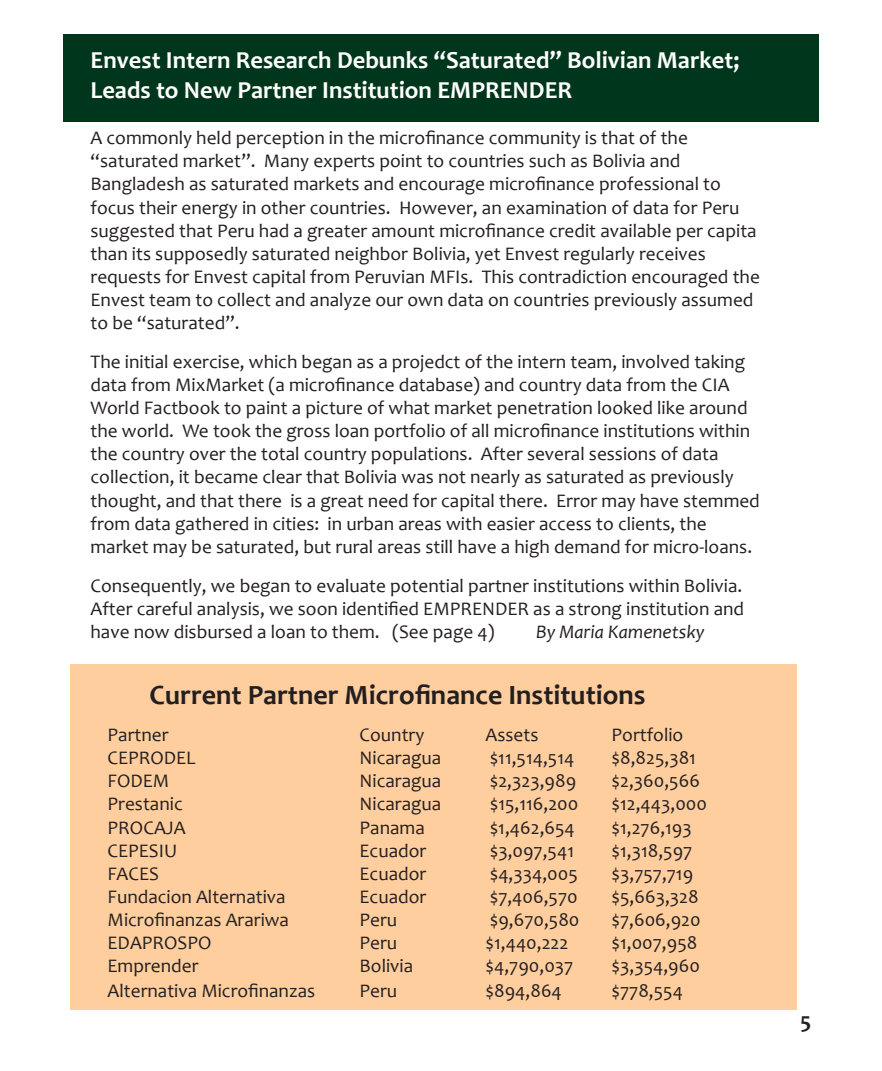
<style>
.page{position:relative;width:882px;height:1071px;background:#fff}
.page>*{position:absolute;margin:0;border:0;box-sizing:border-box;transform-origin:0 0}
.t1{font:700 28px "Candara";color:#231f20}
.t2{font:700 24.5px/29.4px "Candara";color:#fff}
.t3{font:700 22.75px "Candara";color:#231f20}
.t4{font:19.25px/23.1px "Candara";color:#231f20}
.t5{font:italic 19.25px "Candara";color:#231f20}
</style>
<div class="page">
<div style="left:63px;top:35px;width:756px;height:87px;background:#00361b"></div>
<div style="left:71px;top:665px;width:726px;height:345px;background:#ffce9e"></div>
<p class="t2" style="left:91px;top:45px;width:651px">Envest Intern Research Debunks “Saturated” Bolivian Market;<br>Leads to New Partner Institution EMPRENDER</p>
<p class="t4" style="left:91px;top:126px;width:671px">A commonly held perception in the microfinance community is that of the “saturated market”. Many experts point to countries such as Bolivia and Bangladesh as saturated markets and encourage microfinance professional to focus their energy in other countries. However, an examination of data for Peru suggested that Peru had a greater amount microfinance credit available per capita than its supposedly saturated neighbor Bolivia, yet Envest regularly receives requests for Envest capital from Peruvian MFIs. This contradiction encouraged the Envest team to collect and analyze our own data on countries previously assumed to be “saturated”.</p>
<p class="t4" style="left:91px;top:350px;width:671px">The initial exercise, which began as a projedct of the intern team, involved taking data from MixMarket (a microfinance database) and country data from the CIA World Factbook to paint a picture of what market penetration looked like around the world. We took the gross loan portfolio of all microfinance institutions within the country over the total country populations. After several sessions of data collection, it became clear that Bolivia was not nearly as saturated as previously thought, and that there is a great need for capital there. Error may have stemmed from data gathered in cities: in urban areas with easier access to clients, the market may be saturated, but rural areas still have a high demand for micro-loans.</p>
<p class="t4" style="left:91px;top:574px;width:655px;text-align:justify">Consequently, we began to evaluate potential partner institutions within Bolivia.<br>After careful analysis, we soon identified EMPRENDER as a strong institution and have now disbursed a loan to them. (See page 4)</p>
<p class="t5" style="left:536px;top:619px;width:170px">By Maria Kamenetsky</p>
<p class="t1" style="left:150px;top:677px;width:498px">Current Partner Microfinance Institutions</p>
<p class="t4" style="left:108px;top:723px;width:62px">Partner</p>
<p class="t4" style="left:360px;top:723px;width:66px">Country</p>
<p class="t4" style="left:486px;top:723px;width:54px">Assets</p>
<p class="t4" style="left:612px;top:723px;width:73px">Portfolio</p>
<p class="t4" style="left:108px;top:746px;width:90px">CEPRODEL</p>
<p class="t4" style="left:360px;top:746px;width:83px">Nicaragua</p>
<p class="t4" style="left:490px;top:746px;width:86px">$11,514,514</p>
<p class="t4" style="left:612px;top:746px;width:86px">$8,825,381</p>
<p class="t4" style="left:108px;top:769px;width:63px">FODEM</p>
<p class="t4" style="left:360px;top:769px;width:83px">Nicaragua</p>
<p class="t4" style="left:490px;top:769px;width:88px">$2,323,989</p>
<p class="t4" style="left:612px;top:769px;width:90px">$2,360,566</p>
<p class="t4" style="left:108px;top:792px;width:77px">Prestanic</p>
<p class="t4" style="left:360px;top:792px;width:83px">Nicaragua</p>
<p class="t4" style="left:490px;top:792px;width:90px">$15,116,200</p>
<p class="t4" style="left:612px;top:792px;width:97px">$12,443,000</p>
<p class="t4" style="left:108px;top:816px;width:79px">PROCAJA</p>
<p class="t4" style="left:360px;top:816px;width:67px">Panama</p>
<p class="t4" style="left:490px;top:816px;width:87px">$1,462,654</p>
<p class="t4" style="left:612px;top:816px;width:82px">$1,276,193</p>
<p class="t4" style="left:108px;top:839px;width:71px">CEPESIU</p>
<p class="t4" style="left:360px;top:839px;width:68px">Ecuador</p>
<p class="t4" style="left:490px;top:839px;width:86px">$3,097,541</p>
<p class="t4" style="left:612px;top:839px;width:82px">$1,318,597</p>
<p class="t4" style="left:108px;top:862px;width:53px">FACES</p>
<p class="t4" style="left:360px;top:862px;width:68px">Ecuador</p>
<p class="t4" style="left:490px;top:862px;width:90px">$4,334,005</p>
<p class="t4" style="left:612px;top:862px;width:83px">$3,757,719</p>
<p class="t4" style="left:108px;top:885px;width:180px">Fundacion Alternativa</p>
<p class="t4" style="left:360px;top:885px;width:68px">Ecuador</p>
<p class="t4" style="left:490px;top:885px;width:89px">$7,406,570</p>
<p class="t4" style="left:612px;top:885px;width:89px">$5,663,328</p>
<p class="t4" style="left:108px;top:908px;width:183px">Microfinanzas Arariwa</p>
<p class="t4" style="left:360px;top:908px;width:39px">Peru</p>
<p class="t4" style="left:490px;top:908px;width:91px">$9,670,580</p>
<p class="t4" style="left:612px;top:908px;width:91px">$7,606,920</p>
<p class="t4" style="left:108px;top:931px;width:105px">EDAPROSPO</p>
<p class="t4" style="left:360px;top:931px;width:39px">Peru</p>
<p class="t4" style="left:486px;top:931px;width:84px">$1,440,222</p>
<p class="t4" style="left:612px;top:931px;width:87px">$1,007,958</p>
<p class="t4" style="left:108px;top:954px;width:92px">Emprender</p>
<p class="t4" style="left:360px;top:954px;width:55px">Bolivia</p>
<p class="t4" style="left:486px;top:954px;width:89px">$4,790,037</p>
<p class="t4" style="left:612px;top:954px;width:90px">$3,354,960</p>
<p class="t4" style="left:108px;top:979px;width:209px">Alternativa Microfinanzas</p>
<p class="t4" style="left:360px;top:979px;width:39px">Peru</p>
<p class="t4" style="left:486px;top:979px;width:78px">$894,864</p>
<p class="t4" style="left:612px;top:979px;width:73px">$778,554</p>
<p class="t3" style="left:801px;top:1006px;width:12px">5</p>
</div>
